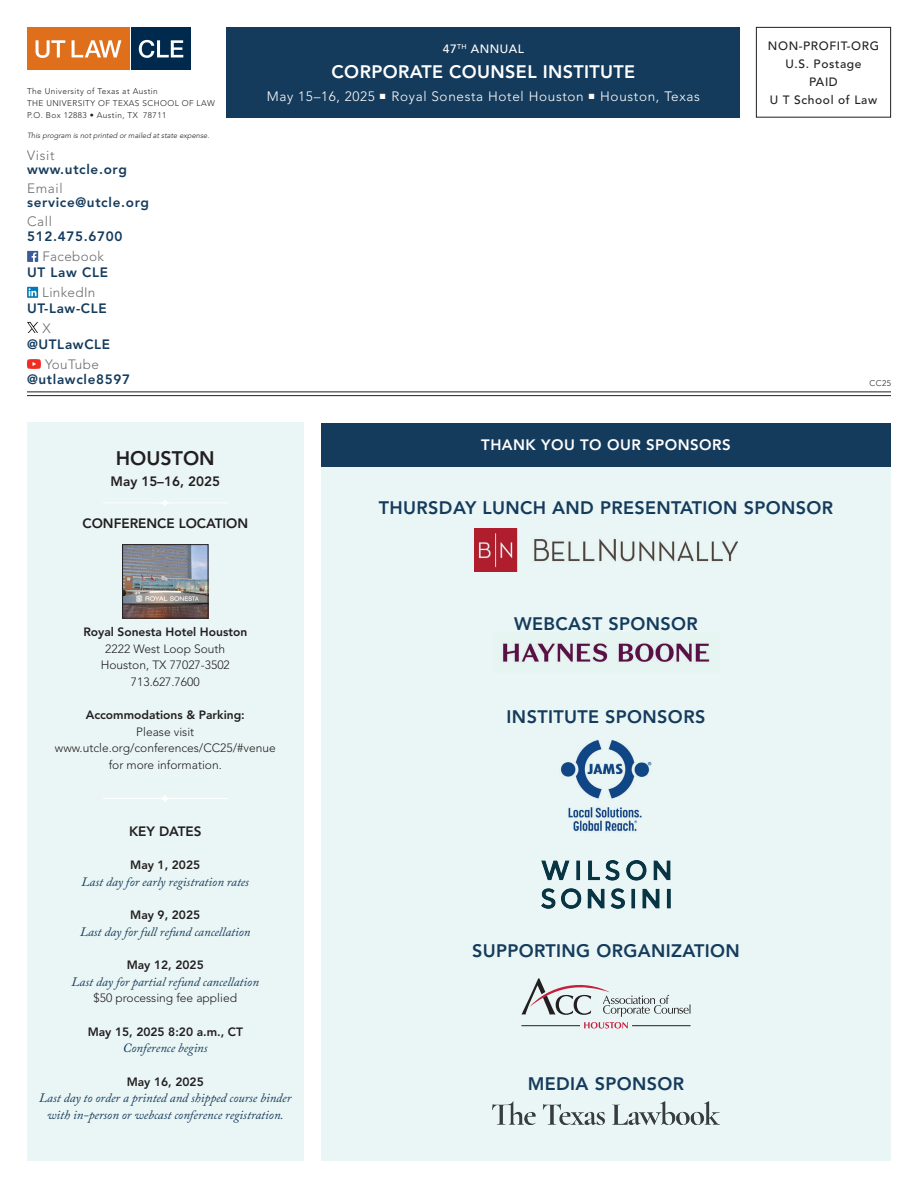
<style>
.page{position:relative;width:918px;height:1188px;background:#fff}
.page>*{position:absolute;margin:0;border:0;box-sizing:border-box;transform-origin:0 0}
.t1{font:800 19.5px "Avenir LT Std";color:#231f20}
.t2{font:800 18px "Avenir LT Std";letter-spacing:.02em;color:#153b5c}
.t3{font:800 18px "Avenir LT Std";letter-spacing:.02em;color:#fff}
.t4{font:800 15px "Avenir LT Std";letter-spacing:.03em;color:#fff}
.t5{font:800 13.5px "Avenir LT Std";letter-spacing:.05em;color:#153b5c}
.t6{font:300 13.5px "Avenir LT Std";letter-spacing:.05em;color:#fff}
.t7{font:800 13.5px "Avenir LT Std";color:#231f20}
.t8{font:300 13.5px "Avenir LT Std";letter-spacing:.025em;color:#6c6d70}
.t9{font:italic 12.75px/16.5px "Adobe Caslon Pro";color:#153b5c;text-align:center}
.t10{font:300 12px/16.5px "Avenir LT Std";color:#231f20;text-align:center}
.t11{font:800 12px "Avenir LT Std";color:#231f20}
.t12{font:500 12px/18px "Avenir LT Std";letter-spacing:.05em;color:#231f20;text-align:center}
.t13{font:500 12px "Avenir LT Std";letter-spacing:.04em;color:#fff}
.t14{font:300 8.25px/12px "Avenir LT Std";letter-spacing:.05em;color:#231f20}
.t15{font:italic 300 7.5px "Avenir LT Std";color:#231f20}
</style>
<div class="page">
<div style="left:756px;top:27px;width:135px;height:91px;border:1px solid #231f20"></div>
<div style="left:227px;top:27px;width:513px;height:91px;background:#153b5c"></div>
<hr style="left:27px;top:391px;width:864px;height:1px;background:#231f20">
<hr style="left:27px;top:395px;width:864px;height:1px;background:#231f20">
<div style="left:131px;top:27px;width:60px;height:42px;background:#00294e"></div>
<div style="left:27px;top:27px;width:102px;height:42px;background:#e06f1c"></div>
<svg style="left:36px;top:40px;width:29px;height:18px"></svg>
<svg style="left:72px;top:40px;width:49px;height:17px"></svg>
<svg style="left:139px;top:40px;width:44px;height:18px"></svg>
<div style="left:27px;top:423px;width:277px;height:738px;background:#eaf6f5"></div>
<svg style="left:103px;top:500px;width:124px;height:6px"></svg>
<img style="left:124px;top:546px;width:82px;height:70px">
<div style="left:122px;top:544px;width:86px;height:74px;border:1px solid #231f20"></div>
<svg style="left:103px;top:796px;width:125px;height:5px"></svg>
<svg style="left:27px;top:251px;width:11px;height:11px"></svg>
<svg style="left:27px;top:287px;width:11px;height:11px"></svg>
<svg style="left:29px;top:288px;width:7px;height:8px"></svg>
<svg style="left:27px;top:322px;width:11px;height:11px"></svg>
<svg style="left:27px;top:359px;width:14px;height:10px"></svg>
<div style="left:321px;top:466px;width:570px;height:695px;background:#eaf6f5"></div>
<img style="left:475px;top:529px;width:262px;height:42px">
<img style="left:503px;top:642px;width:207px;height:20px">
<img style="left:560px;top:740px;width:92px;height:92px">
<img style="left:542px;top:860px;width:128px;height:49px">
<svg style="left:521px;top:978px;width:170px;height:50px"></svg>
<hr style="left:632px;top:1025px;width:59px;height:1px;background:#231f20">
<hr style="left:521px;top:1025px;width:59px;height:1px;background:#231f20">
<img style="left:492px;top:1101px;width:228px;height:24px">
<div style="left:321px;top:423px;width:570px;height:43px;background:#153b5c"></div>
<p class="t14" style="left:27px;top:85px;width:189px">The University of Texas at Austin<br>THE UNIVERSITY OF TEXAS SCHOOL OF LAW<br>P.O. Box 12883 • Austin, TX 78711</p>
<p class="t15" style="left:27px;top:131px;width:184px">This program is not printed or mailed at state expense.</p>
<p class="t8" style="left:27px;top:147px;width:29px">Visit</p>
<p class="t5" style="left:27px;top:161px;width:101px">www.utcle.org</p>
<p class="t8" style="left:27px;top:181px;width:37px">Email</p>
<p class="t5" style="left:27px;top:194px;width:123px">service@utcle.org</p>
<p class="t8" style="left:27px;top:214px;width:27px">Call</p>
<p class="t5" style="left:27px;top:229px;width:97px">512.475.6700</p>
<p class="t8" style="left:42px;top:249px;width:63px">Facebook</p>
<p class="t5" style="left:27px;top:265px;width:83px">UT Law CLE</p>
<p class="t8" style="left:42px;top:285px;width:55px">LinkedIn</p>
<p class="t5" style="left:27px;top:301px;width:81px">UT-Law-CLE</p>
<p class="t8" style="left:42px;top:320px;width:10px">X</p>
<p class="t5" style="left:27px;top:337px;width:85px">@UTLawCLE</p>
<p class="t8" style="left:45px;top:356px;width:55px">YouTube</p>
<p class="t5" style="left:27px;top:371px;width:105px">@utlawcle8597</p>
<p class="t13" style="left:443px;top:42px;width:82px">47<sup>TH</sup> ANNUAL</p>
<h2 class="t3" style="left:332px;top:61px;width:305px">CORPORATE COUNSEL INSTITUTE</h2>
<p class="t6" style="left:267px;top:88px;width:435px">May 15–16, 2025 ■ Royal Sonesta Hotel Houston ■ Houston, Texas</p>
<p class="t12" style="left:768px;top:37px;width:113px">NON-PROFIT-ORG<br>U.S. Postage<br>PAID<br>U T School of Law</p>
<p class="t14" style="left:870px;top:377px;width:23px">CC25</p>
<h1 class="t1" style="left:116px;top:446px;width:100px">HOUSTON</h1>
<p class="t7" style="left:111px;top:473px;width:111px">May 15–16, 2025</p>
<p class="t7" style="left:82px;top:515px;width:167px">CONFERENCE LOCATION</p>
<p class="t4" style="left:481px;top:436px;width:251px">THANK YOU TO OUR SPONSORS</p>
<h2 class="t2" style="left:379px;top:497px;width:456px">THURSDAY LUNCH AND PRESENTATION SPONSOR</h2>
<p class="t11" style="left:83px;top:625px;width:165px">Royal Sonesta Hotel Houston</p>
<p class="t10" style="left:101px;top:640px;width:131px">2222 West Loop South<br>Houston, TX 77027-3502<br>713.627.7600</p>
<p class="t11" style="left:86px;top:708px;width:161px">Accommodations &amp; Parking:</p>
<p class="t10" style="left:55px;top:723px;width:222px">Please visit www.utcle.org/conferences/CC25/#venue for more information.</p>
<p class="t7" style="left:129px;top:823px;width:74px">KEY DATES</p>
<p class="t11" style="left:130px;top:858px;width:71px">May 1, 2025</p>
<p class="t9" style="left:82px;top:873px;width:169px">Last day for early registration rates</p>
<p class="t11" style="left:130px;top:908px;width:71px">May 9, 2025</p>
<p class="t9" style="left:80px;top:923px;width:172px">Last day for full refund cancellation</p>
<p class="t11" style="left:127px;top:958px;width:79px">May 12, 2025</p>
<p class="t9" style="left:72px;top:973px;width:189px">Last day for partial refund cancellation</p>
<p class="t10" style="left:94px;top:990px;width:145px">$50 processing fee applied</p>
<p class="t11" style="left:88px;top:1024px;width:157px">May 15, 2025 8:20 a.m., CT</p>
<p class="t9" style="left:123px;top:1040px;width:86px">Conference begins</p>
<p class="t11" style="left:127px;top:1074px;width:79px">May 16, 2025</p>
<p class="t9" style="left:39px;top:1090px;width:254px">Last day to order a printed and shipped course binder with in-person or webcast conference registration.</p>
<h2 class="t2" style="left:514px;top:613px;width:185px">WEBCAST SPONSOR</h2>
<h2 class="t2" style="left:507px;top:707px;width:200px">INSTITUTE SPONSORS</h2>
<h2 class="t2" style="left:472px;top:940px;width:269px">SUPPORTING ORGANIZATION</h2>
<h2 class="t2" style="left:528px;top:1073px;width:158px">MEDIA SPONSOR</h2>
</div>
